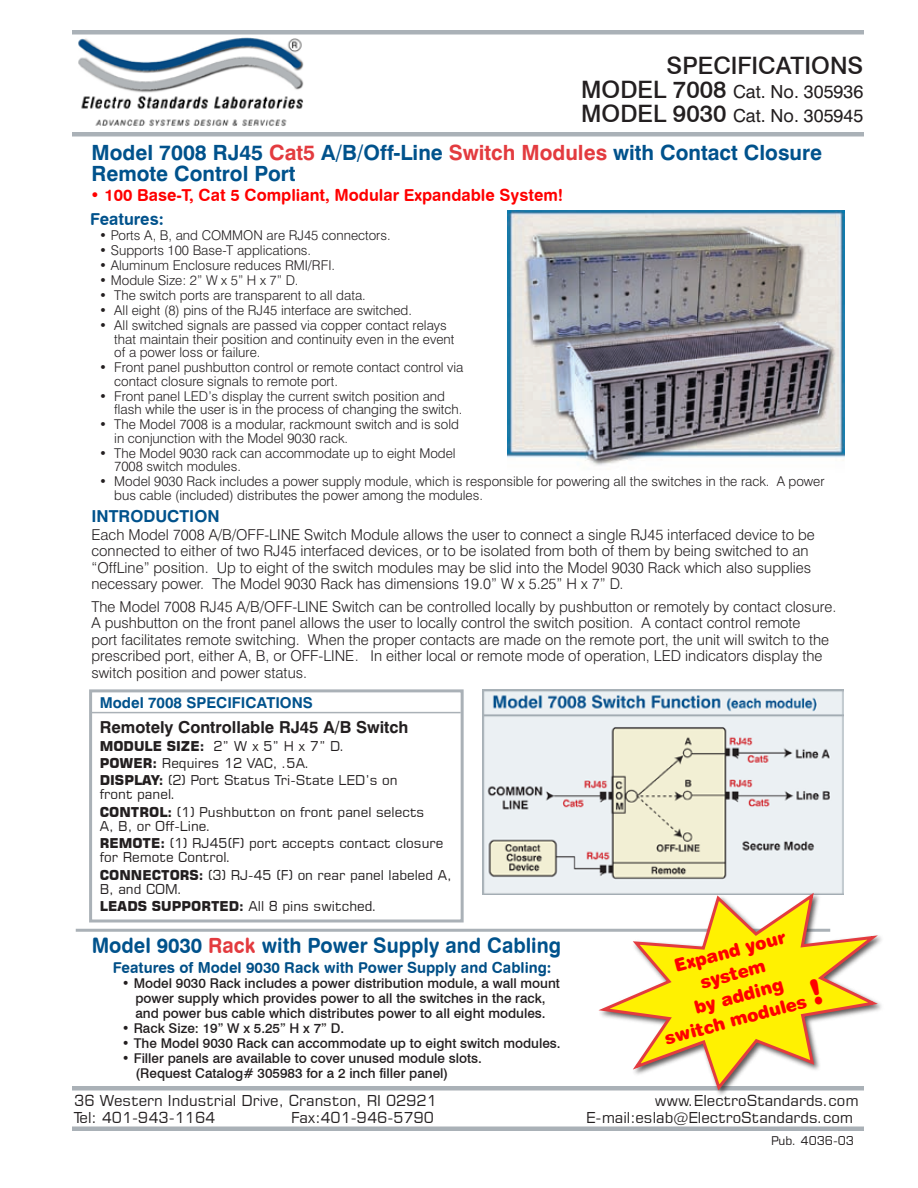
<style>
.page{position:relative;width:918px;height:1188px;background:#fff}
.page>*{position:absolute;margin:0;border:0;box-sizing:border-box;transform-origin:0 0}
.t1{font:500 24px "Swiss 721 BT";color:#231f20}
.t2{font:700 21px/21px "Swiss 721 BT";color:#00528c}
.t3{font:21px "Swiss 721 BT Bold Rounded";color:#00528c;scale:.96 1}
.t4{font:18px/24px "Swiss 721 BT";color:#231f20}
.t5{font:18px/22.5px "Swiss 721 BT Black Rounded";color:#f00;text-align:center;scale:.95 1}
.t6{font:16.5px "Swiss 721 BT Bold Rounded";color:#f00}
.t7{font:700 16.5px "Swiss 721 BT";color:#231f20}
.t8{font:700 16.5px "Swiss 721 BT";color:#00528c}
.t9{font:16.5px "Swiss 721 BT Bold Rounded";color:#00528c}
.t10{font:300 15px/16.5px "Swiss 721 BT";color:#231f20}
.t11{font:15px "Square 721 BT";color:#231f20}
.t12{font:15px "Swiss 721 BT Bold Rounded";color:#004f87}
.t13{font:700 15px "Swiss 721 BT";color:#00528c}
.t14{font:300 13.5px/13.5px "Swiss 721 BT";color:#231f20}
.t15{font:500 13.5px/15px "Swiss 721 BT";color:#231f20;text-align:center}
.t16{font:13.5px/17.2px "Square 721 BT";color:#231f20}
.t17{font:12px "Square 721 BT";color:#231f20}
.s1{font-weight:500;font-size:24px}
.s2{color:#e33b3f}
.s3{font-weight:700}
.s4{font-size:36px}
</style>
<div class="page">
<img style="left:78px;top:37px;width:226px;height:90px">
<hr style="left:72px;top:30px;width:792px;height:4px;background:#aab1b7">
<hr style="left:72px;top:132px;width:792px;height:4px;background:#aab1b7">
<div style="left:72px;top:1126px;width:792px;height:5px;background:#aab1b7"></div>
<hr style="left:72px;top:1086px;width:792px;height:4px;background:#aab1b7">
<div style="left:89px;top:689px;width:375px;height:233px;border:3px solid #aab1b7"></div>
<img style="left:482px;top:689px;width:361px;height:206px">
<hr style="left:76px;top:929px;width:754px;height:3px;background:#aab1b7">
<svg style="left:593px;top:889px;width:289px;height:205px"></svg>
<hr style="left:91px;top:712px;width:370px;height:1px;background:#aab1b7">
<img style="left:507px;top:210px;width:338px;height:256px">
<h1 class="t1" style="left:667px;top:51px;width:198px">SPECIFICATIONS</h1>
<h3 class="t4" style="left:581px;top:79px;width:283px"><span class="s1">MODEL 7008</span> Cat. No. 305936<br><span class="s1">MODEL 9030</span> Cat. No. 305945</h3>
<h2 class="t2" style="left:92px;top:142px;width:732px">Model 7008 RJ45 <span class="s2">Cat5</span> A/B/Off-Line <span class="s2">Switch Modules</span> with Contact Closure<br>Remote Control Port</h2>
<p class="t6" style="left:90px;top:185px;width:475px">• 100 Base-T, Cat 5 Compliant, Modular Expandable System!</p>
<p class="t9" style="left:90px;top:209px;width:75px">Features:</p>
<p class="t14" style="left:99px;top:228px;width:293px">• Ports A, B, and COMMON are RJ45 connectors.</p>
<p class="t14" style="left:99px;top:243px;width:213px">• Supports 100 Base-T applications.</p>
<p class="t14" style="left:99px;top:258px;width:237px">• Aluminum Enclosure reduces RMI/RFI.</p>
<p class="t14" style="left:99px;top:273px;width:200px">• Module Size: 2” W x 5” H x 7” D.</p>
<p class="t14" style="left:99px;top:288px;width:268px">• The switch ports are transparent to all data.</p>
<p class="t14" style="left:99px;top:303px;width:314px">• All eight (8) pins of the RJ45 interface are switched.</p>
<p class="t14" style="left:114px;top:318px;width:342px;text-indent:-15px">• All switched signals are passed via copper contact relays that maintain their position and continuity even in the event of a power loss or failure.</p>
<p class="t14" style="left:114px;top:360px;width:351px;text-indent:-15px">• Front panel pushbutton control or remote contact control via contact closure signals to remote port.</p>
<p class="t14" style="left:114px;top:389px;width:350px;text-indent:-15px">• Front panel LED’s display the current switch position and flash while the user is in the process of changing the switch.</p>
<p class="t14" style="left:114px;top:417px;width:346px;text-indent:-15px">• The Model 7008 is a modular, rackmount switch and is sold in conjunction with the Model 9030 rack.</p>
<p class="t14" style="left:114px;top:446px;width:343px;text-indent:-15px">• The Model 9030 rack can accommodate up to eight Model<br>7008 switch modules.</p>
<p class="t14" style="left:114px;top:474px;width:712px;text-indent:-15px">• Model 9030 Rack includes a power supply module, which is responsible for powering all the switches in the rack. A power bus cable (included) distributes the power among the modules.</p>
<p class="t8" style="left:92px;top:506px;width:130px">INTRODUCTION</p>
<p class="t10" style="left:92px;top:526px;width:725px">Each Model 7008 A/B/OFF-LINE Switch Module allows the user to connect a single RJ45 interfaced device to be connected to either of two RJ45 interfaced devices, or to be isolated from both of them by being switched to an “OffLine” position. Up to eight of the switch modules may be slid into the Model 9030 Rack which also supplies necessary power. The Model 9030 Rack has dimensions 19.0” W x 5.25” H x 7” D.</p>
<p class="t10" style="left:92px;top:598px;width:746px">The Model 7008 RJ45 A/B/OFF-LINE Switch can be controlled locally by pushbutton or remotely by contact closure.<br>A pushbutton on the front panel allows the user to locally control the switch position. A contact control remote<br>port facilitates remote switching. When the proper contacts are made on the remote port, the unit will switch to the prescribed port, either A, B, or OFF-LINE. In either local or remote mode of operation, LED indicators display the switch position and power status.</p>
<p class="t13" style="left:100px;top:694px;width:215px">Model 7008 SPECIFICATIONS</p>
<p class="t7" style="left:100px;top:718px;width:310px">Remotely Controllable RJ45 A/B Switch</p>
<p class="t16" style="left:100px;top:737px;width:299px"><span class="s3">MODULE SIZE:</span> 2” W x 5” H x 7” D.<br><span class="s3">POWER:</span> Requires 12 VAC, .5A.<br><span class="s3">DISPLAY:</span> (2) Port Status Tri-State LED’s on</p>
<p class="t16" style="left:100px;top:786px;width:326px">front panel.<br><span class="s3">CONTROL:</span> (1) Pushbutton on front panel selects</p>
<p class="t16" style="left:100px;top:817px;width:345px">A, B, or Off-Line.<br><span class="s3">REMOTE:</span> (1) RJ45(F) port accepts contact closure</p>
<p class="t16" style="left:100px;top:849px;width:354px">for Remote Control.<br><span class="s3">CONNECTORS:</span> (3) RJ-45 (F) on rear panel labeled A,</p>
<p class="t16" style="left:100px;top:880px;width:279px">B, and COM.<br><span class="s3">LEADS SUPPORTED:</span> All 8 pins switched.</p>
<h2 class="t3" style="left:92px;top:932px;width:490px">Model 9030 <span class="s2">Rack</span> with Power Supply and Cabling</h2>
<p class="t12" style="left:113px;top:958px;width:440px">Features of Model 9030 Rack with Power Supply and Cabling:</p>
<p class="t15" style="left:122px;top:975px;width:439px">• Model 9030 Rack includes a power distribution module, a wall mount power supply which provides power to all the switches in the rack,<br>and power bus cable which distributes power to all eight modules.</p>
<p class="t15" style="left:122px;top:1020px;width:224px">• Rack Size: 19” W x 5.25” H x 7” D.</p>
<p class="t15" style="left:122px;top:1035px;width:440px">• The Model 9030 Rack can accommodate up to eight switch modules.</p>
<p class="t15" style="left:135px;top:1050px;width:348px;text-align:left;text-indent:-13px">• Filler panels are available to cover unused module slots. (Request Catalog# 305983 for a 2 inch filler panel)</p>
<h3 class="t5" style="left:645px;top:962px;width:175px;rotate:-15deg">Expand your system<br>by adding<br>switch modules <span class="s4">!</span></h3>
<p class="t11" style="left:74px;top:1092px;width:364px">36 Western Industrial Drive, Cranston, RI 02921</p>
<p class="t11" style="left:655px;top:1092px;width:205px">www.ElectroStandards.com</p>
<p class="t11" style="left:74px;top:1108px;width:143px">Tel: 401-943-1164</p>
<p class="t11" style="left:291px;top:1108px;width:144px">Fax:401-946-5790</p>
<p class="t11" style="left:586px;top:1108px;width:269px">E-mail:eslab@ElectroStandards.com</p>
<p class="t17" style="left:771px;top:1133px;width:85px">Pub. 4036-03</p>
</div>
